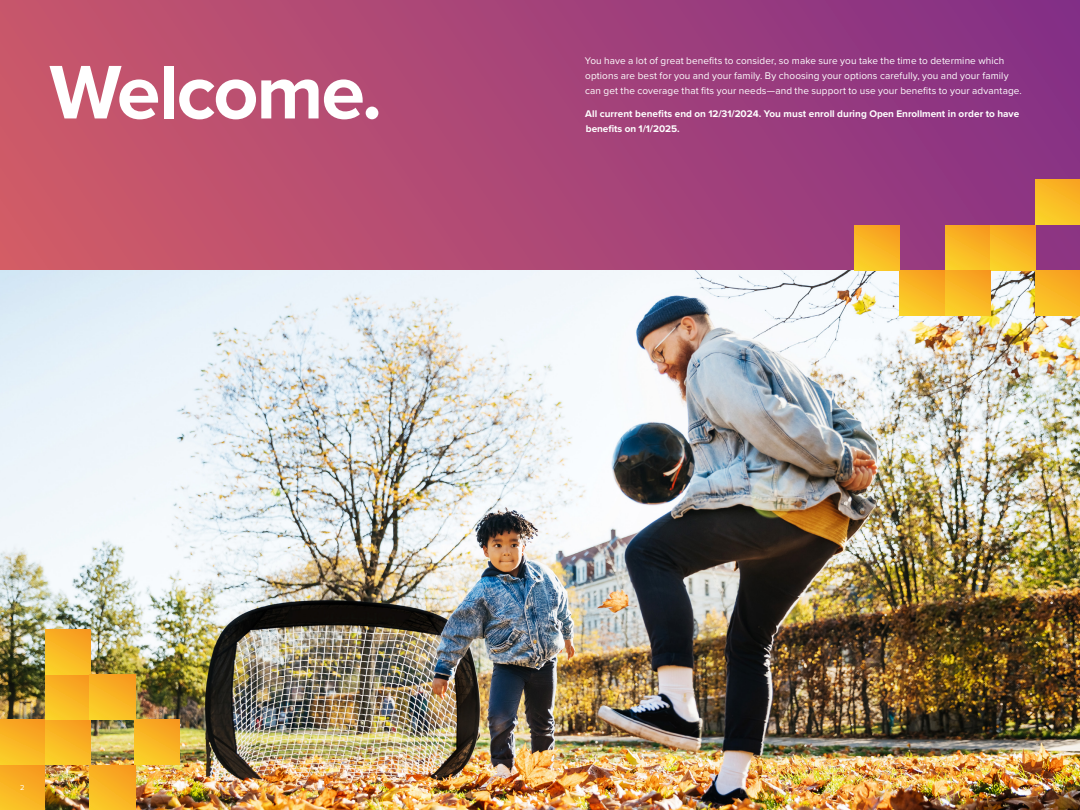
<style>
.page{position:relative;width:1080px;height:810px;background:#fff}
.page>*{position:absolute;margin:0;border:0;box-sizing:border-box;transform-origin:0 0}
.Headline{font:700 78.75px "Proxima Nova";letter-spacing:-.025em;color:#fff}
.Body{font:10px/15px "Proxima Nova";letter-spacing:.01em;color:#fff}
.Body-2{font:700 10px/15px "Proxima Nova";letter-spacing:.005em;color:#fff}
.t1{font:7.5px "Proxima Nova";color:#fff}
</style>
<div class="page">
<img style="left:0;top:270px;width:1080px;height:540px">
<div style="left:0;top:0;width:1080px;height:270px;background:linear-gradient(to right,#cd5a69,#863185)"></div>
<div style="left:945px;top:225px;width:45px;height:45px;background:linear-gradient(to bottom,#f8a120,#fbcc28)"></div>
<div style="left:900px;top:270px;width:45px;height:45px;background:linear-gradient(to bottom,#f8a120,#fbcb28)"></div>
<div style="left:855px;top:225px;width:45px;height:45px;background:linear-gradient(to bottom,#f8a120,#fbcb28)"></div>
<div style="left:990px;top:225px;width:45px;height:45px;background:linear-gradient(to bottom,#f8a120,#fbcc28)"></div>
<div style="left:945px;top:270px;width:45px;height:45px;background:linear-gradient(to bottom,#f8a120,#fbcb28)"></div>
<div style="left:1035px;top:270px;width:45px;height:45px;background:linear-gradient(to bottom,#f8a421,#fbc527)"></div>
<div style="left:1035px;top:180px;width:45px;height:45px;background:linear-gradient(to bottom,#f9ac23,#fbce28)"></div>
<div style="left:135px;top:720px;width:45px;height:45px;background:linear-gradient(to bottom,#f8a120,#fbcc28)"></div>
<div style="left:45px;top:720px;width:45px;height:45px;background:linear-gradient(to bottom,#f8a120,#fbcc28)"></div>
<div style="left:45px;top:675px;width:45px;height:45px;background:linear-gradient(to bottom,#f8a120,#fbcc28)"></div>
<div style="left:45px;top:630px;width:45px;height:45px;background:linear-gradient(to bottom,#f8a120,#fbcc28)"></div>
<div style="left:0;top:720px;width:45px;height:45px;background:linear-gradient(to bottom,#f89e20,#fbc928)"></div>
<div style="left:0;top:765px;width:45px;height:45px;background:linear-gradient(to bottom,#f79e20,#fbc126)"></div>
<div style="left:90px;top:765px;width:45px;height:45px;background:linear-gradient(to bottom,#f8a120,#fbc327)"></div>
<div style="left:90px;top:675px;width:45px;height:45px;background:linear-gradient(to bottom,#f8a120,#fbcc28)"></div>
<p class="Headline" style="left:49px;top:33px;width:334px">Welcome.</p>
<p class="Body" style="left:585px;top:53px;width:439px">You have a lot of great benefits to consider, so make sure you take the time to determine which options are best for you and your family. By choosing your options carefully, you and your family can get the coverage that fits your needs—and the support to use your benefits to your advantage.</p>
<p class="Body-2" style="left:585px;top:106px;width:436px">All current benefits end on 12/31/2024. You must enroll during Open Enrollment in order to have benefits on 1/1/2025.</p>
<p class="t1" style="left:20px;top:782px;width:6px">2</p>
<p class="t1" style="left:1055px;top:782px;width:6px">3</p>
</div>
